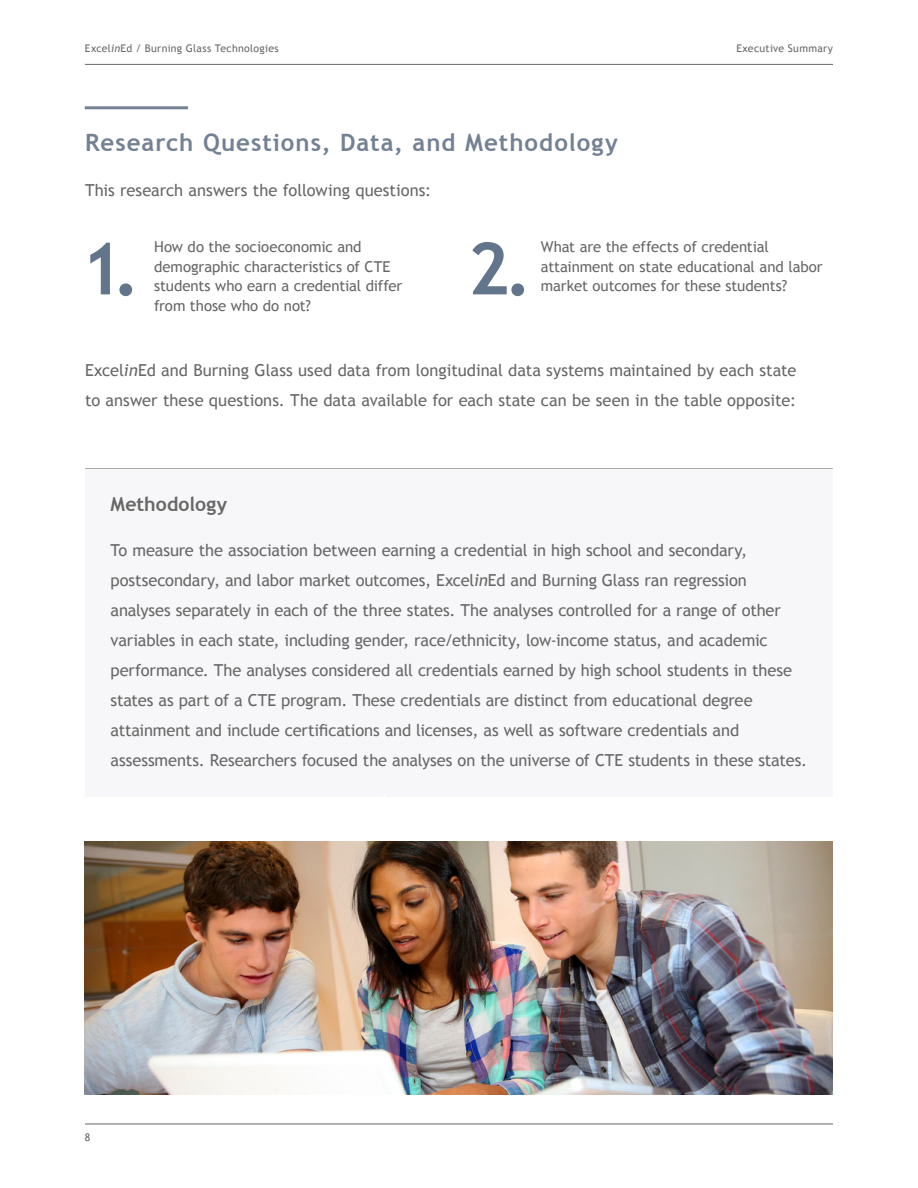
<style>
.page{position:relative;width:918px;height:1188px;background:#fff}
.page>*{position:absolute;margin:0;border:0;box-sizing:border-box;transform-origin:0 0}
.t1{font:700 72px "Trebuchet MS";color:#63758a}
.t2{font:700 24px "Trebuchet MS";letter-spacing:.04em;color:#738194}
.t3{font:700 19.5px "Trebuchet MS";letter-spacing:.005em;color:#666766}
.t4{font:16.5px/30px "Trebuchet MS";letter-spacing:-.005em;color:#666766}
.t5{font:15px/19.5px "Trebuchet MS";letter-spacing:-.005em;color:#666766}
.t6{font:10.5px "Trebuchet MS";letter-spacing:.03em;color:#666766}
.s1{font-style:italic}
</style>
<div class="page">
<hr style="left:85px;top:1124px;width:748px;height:1px;background:#666766">
<hr style="left:85px;top:64px;width:748px;height:1px;background:#666766">
<hr style="left:85px;top:106px;width:103px;height:3px;background:#64758a">
<hr style="left:85px;top:468px;width:748px;height:2px;background:#9d9d9c">
<div style="left:85px;top:470px;width:748px;height:327px;background:#f7f7f9"></div>
<img style="left:85px;top:841px;width:747px;height:253px">
<p class="t6" style="left:85px;top:42px;width:195px">Excel<span class="s1">in</span>Ed / Burning Glass Technologies</p>
<p class="t6" style="left:736px;top:42px;width:98px">Executive Summary</p>
<h2 class="t2" style="left:85px;top:128px;width:535px">Research Questions, Data, and Methodology</h2>
<p class="t4" style="left:85px;top:176px;width:348px">This research answers the following questions:</p>
<p class="t5" style="left:154px;top:238px;width:250px">How do the socioeconomic and demographic characteristics of CTE students who earn a credential differ from those who do not?</p>
<p class="t5" style="left:541px;top:238px;width:283px">What are the effects of credential attainment on state educational and labor market outcomes for these students?</p>
<h1 class="t1" style="left:81px;top:224px;width:60px">1.</h1>
<h1 class="t1" style="left:468px;top:224px;width:66px">2.</h1>
<p class="t4" style="left:85px;top:356px;width:713px">Excel<span class="s1">in</span>Ed and Burning Glass used data from longitudinal data systems maintained by each state to answer these questions. The data available for each state can be seen in the table opposite:</p>
<p class="t3" style="left:111px;top:492px;width:118px">Methodology</p>
<p class="t4" style="left:111px;top:536px;width:698px">To measure the association between earning a credential in high school and secondary, postsecondary, and labor market outcomes, Excel<span class="s1">in</span>Ed and Burning Glass ran regression analyses separately in each of the three states. The analyses controlled for a range of other variables in each state, including gender, race/ethnicity, low-income status, and academic performance. The analyses considered all credentials earned by high school students in these states as part of a CTE program. These credentials are distinct from educational degree attainment and include certifications and licenses, as well as software credentials and assessments. Researchers focused the analyses on the universe of CTE students in these states.</p>
<p class="t6" style="left:85px;top:1131px;width:7px">8</p>
</div>
